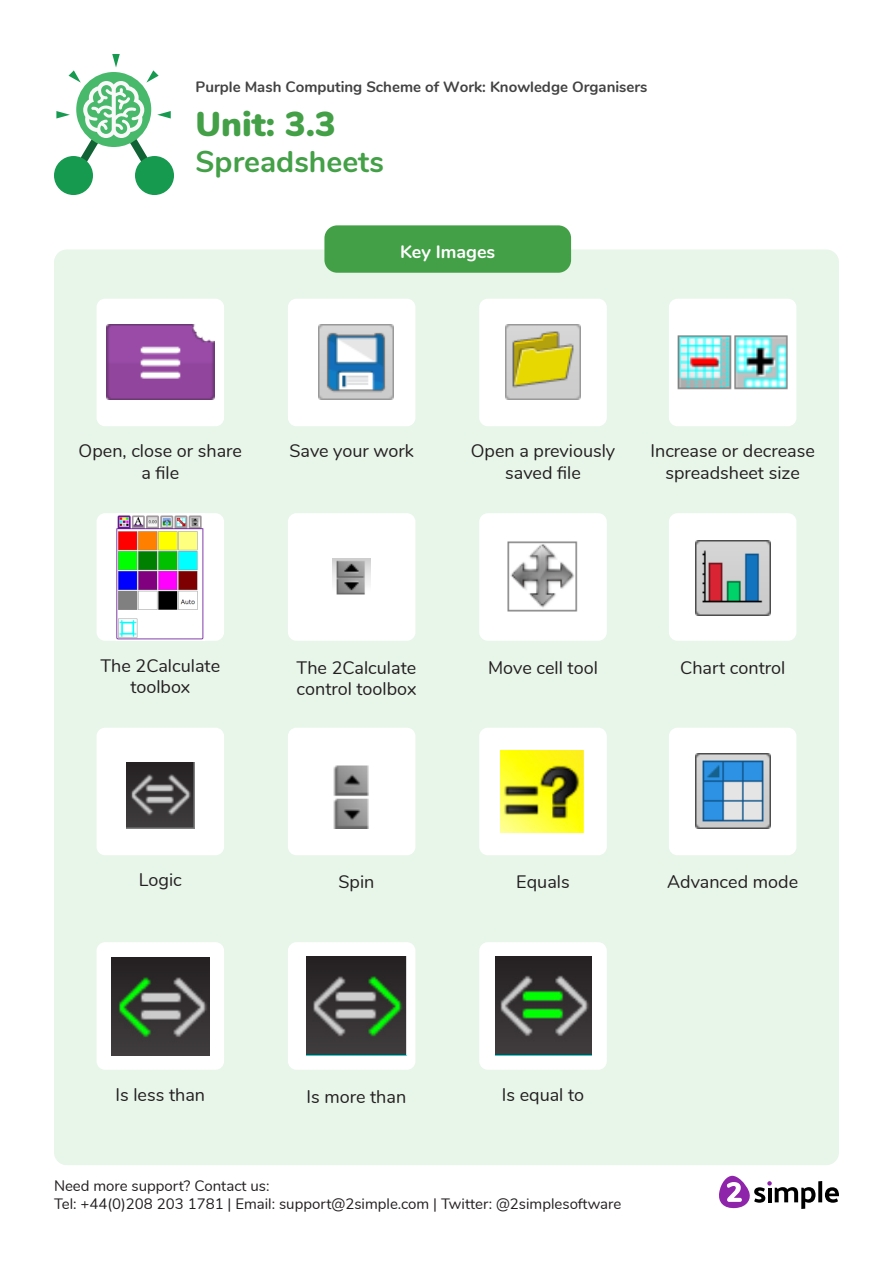
<style>
.page{position:relative;width:893px;height:1263px;background:#fff}
.page>*{position:absolute;margin:0;border:0;box-sizing:border-box;transform-origin:0 0}
.t1{font:900 34.5px "Nunito";color:#43a047}
.t2{font:700 30px "Nunito";color:#43a047}
.t3{font:18px/21.6px "Nunito";color:#231f20;text-align:center}
.t4{font:700 18px "Nunito";color:#fff}
.t5{font:15px/18px "Nunito";color:#231f20}
.t6{font:700 15px "Nunito";color:#424242}
</style>
<div class="page">
<svg style="left:818px;top:1181px;width:4px;height:21px"></svg>
<svg style="left:825px;top:1187px;width:14px;height:16px"></svg>
<svg style="left:719px;top:1176px;width:96px;height:33px"></svg>
<div style="left:54px;top:156px;width:39px;height:39px;background:#169a50;border-radius:50%"></div>
<div style="left:135px;top:156px;width:39px;height:39px;background:#169a50;border-radius:50%"></div>
<svg style="left:56px;top:54px;width:115px;height:133px"></svg>
<div style="left:54px;top:249px;width:785px;height:916px;background:#e8f5e9;border-radius:13px"></div>
<div style="left:324px;top:225px;width:247px;height:48px;background:#43a047;border-radius:13px"></div>
<div style="left:97px;top:299px;width:127px;height:127px;background:#fff;border-radius:9px"></div>
<div style="left:288px;top:299px;width:127px;height:127px;background:#fff;border-radius:9px"></div>
<div style="left:479px;top:299px;width:128px;height:127px;background:#fff;border-radius:9px"></div>
<div style="left:669px;top:299px;width:127px;height:127px;background:#fff;border-radius:9px"></div>
<div style="left:97px;top:513px;width:127px;height:128px;background:#fff;border-radius:9px"></div>
<img style="left:319px;top:325px;width:75px;height:75px">
<img style="left:106px;top:325px;width:108px;height:75px">
<div style="left:97px;top:728px;width:127px;height:127px;background:#fff;border-radius:9px"></div>
<div style="left:288px;top:728px;width:127px;height:127px;background:#fff;border-radius:9px"></div>
<img style="left:116px;top:515px;width:88px;height:125px">
<img style="left:505px;top:325px;width:75px;height:75px">
<div style="left:288px;top:513px;width:127px;height:128px;background:#fff;border-radius:9px"></div>
<img style="left:333px;top:558px;width:37px;height:37px">
<div style="left:479px;top:513px;width:128px;height:128px;background:#fff;border-radius:9px"></div>
<div style="left:669px;top:513px;width:127px;height:128px;background:#fff;border-radius:9px"></div>
<img style="left:507px;top:541px;width:71px;height:71px">
<div style="left:479px;top:728px;width:128px;height:127px;background:#fff;border-radius:9px"></div>
<div style="left:669px;top:728px;width:127px;height:127px;background:#fff;border-radius:9px"></div>
<div style="left:97px;top:942px;width:127px;height:128px;background:#fff;border-radius:9px"></div>
<div style="left:288px;top:942px;width:127px;height:128px;background:#fff;border-radius:9px"></div>
<img style="left:501px;top:750px;width:83px;height:83px">
<div style="left:479px;top:942px;width:128px;height:128px;background:#fff;border-radius:9px"></div>
<img style="left:695px;top:541px;width:75px;height:75px">
<img style="left:695px;top:754px;width:75px;height:75px">
<img style="left:127px;top:763px;width:67px;height:66px">
<img style="left:333px;top:765px;width:36px;height:64px">
<img style="left:111px;top:957px;width:98px;height:99px">
<img style="left:307px;top:957px;width:99px;height:99px">
<img style="left:495px;top:957px;width:96px;height:98px">
<img style="left:677px;top:335px;width:111px;height:55px">
<p class="t6" style="left:196px;top:76px;width:454px">Purple Mash Computing Scheme of Work: Knowledge Organisers</p>
<p class="t1" style="left:196px;top:98px;width:142px">Unit: 3.3</p>
<p class="t2" style="left:196px;top:139px;width:190px">Spreadsheets</p>
<p class="t4" style="left:400px;top:238px;width:97px">Key Images</p>
<p class="t3" style="left:79px;top:439px;width:165px">Open, close or share a file</p>
<p class="t3" style="left:289px;top:439px;width:126px">Save your work</p>
<p class="t3" style="left:471px;top:439px;width:146px">Open a previously saved file</p>
<p class="t3" style="left:650px;top:439px;width:166px">Increase or decrease spreadsheet size</p>
<p class="t3" style="left:100px;top:654px;width:121px">The 2Calculate toolbox</p>
<p class="t3" style="left:297px;top:655px;width:121px;text-align:left">The 2Calculate control toolbox</p>
<p class="t3" style="left:488px;top:655px;width:111px">Move cell tool</p>
<p class="t3" style="left:680px;top:655px;width:107px">Chart control</p>
<p class="t3" style="left:139px;top:868px;width:45px">Logic</p>
<p class="t3" style="left:338px;top:870px;width:37px">Spin</p>
<p class="t3" style="left:516px;top:870px;width:55px">Equals</p>
<p class="t3" style="left:667px;top:870px;width:132px">Advanced mode</p>
<p class="t3" style="left:116px;top:1083px;width:91px">Is less than</p>
<p class="t3" style="left:307px;top:1084px;width:101px">Is more than</p>
<p class="t3" style="left:502px;top:1083px;width:84px">Is equal to</p>
<p class="t5" style="left:54px;top:1176px;width:569px">Need more support? Contact us:<br>Tel: +44(0)208 203 1781 | Email: support@2simple.com | Twitter: @2simplesoftware</p>
</div>
